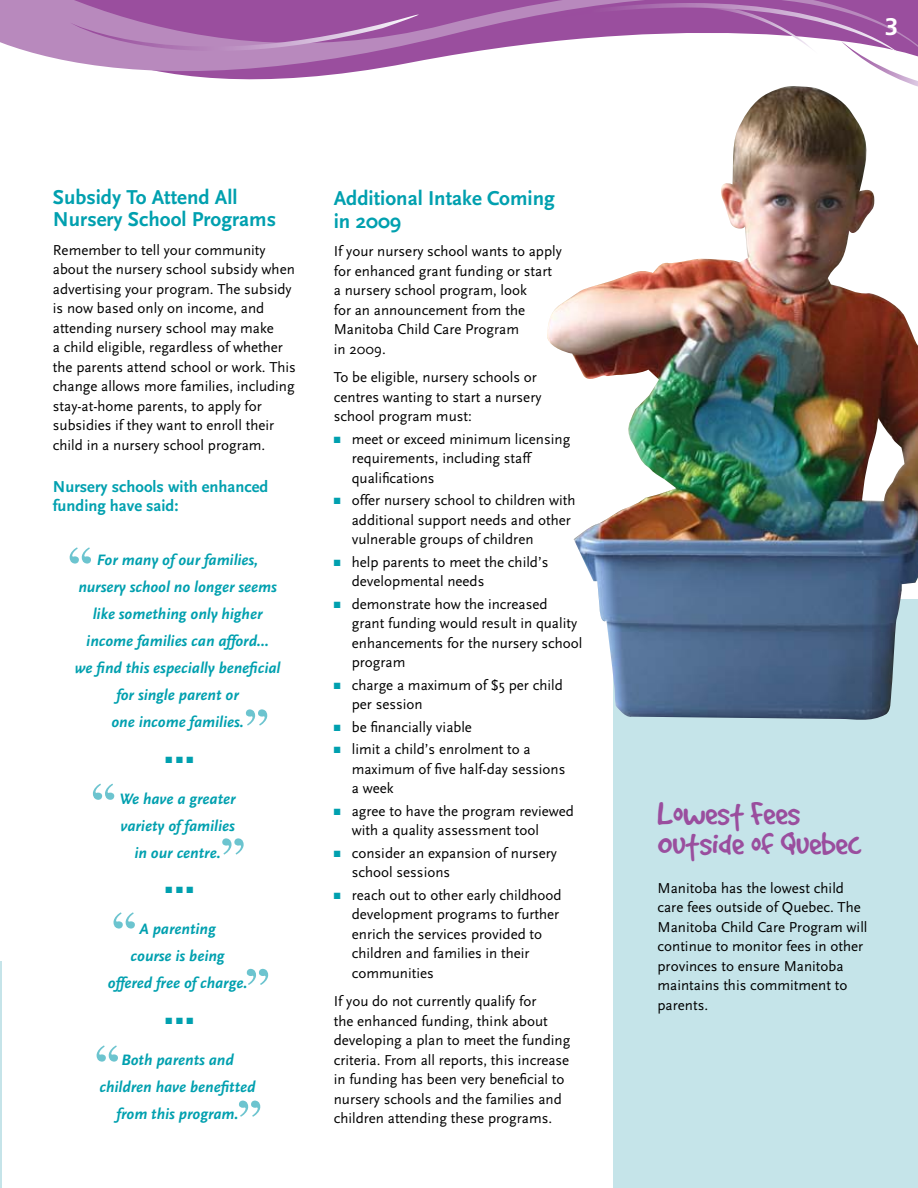
<style>
.page{position:relative;width:918px;height:1188px;background:#fff}
.page>*{position:absolute;margin:0;border:0;box-sizing:border-box;transform-origin:0 0}
.t1{font:36px/30px "Good Dog Plain";color:#9a4e9e}
.t2{font:700 24px "Frutiger";color:#fff}
.t3{font:700 21px/22.5px "Scala Sans";color:#00a0af}
.t4{font:700 16.5px/19.5px "Scala Sans";color:#00a0af}
.t5{font:italic 700 15.75px/27px "Scala Sans";color:#00a0af;text-align:center}
.t6{font:15px/19.5px "Scala Sans";color:#000}
.t7{font:9px "Zapf Dingbats";color:#00a0af}
.s1{color:#00a0af}
</style>
<div class="page">
<svg style="left:422px;top:0;width:115px;height:61px;fill:#9a4e9e"></svg>
<svg style="left:537px;top:0;width:381px;height:86px"></svg>
<svg style="left:0;top:0;width:422px;height:80px;background:#b581b9"></svg>
<hr style="left:0;top:961px;width:2px;height:227px;background:#c5e4e9">
<svg style="left:70px;top:547px;width:21px;height:17px"></svg>
<svg style="left:93px;top:784px;width:21px;height:16px"></svg>
<svg style="left:114px;top:912px;width:21px;height:17px"></svg>
<svg style="left:97px;top:1045px;width:21px;height:17px"></svg>
<svg style="left:239px;top:1101px;width:21px;height:16px"></svg>
<svg style="left:247px;top:969px;width:21px;height:16px"></svg>
<svg style="left:222px;top:838px;width:22px;height:17px"></svg>
<svg style="left:246px;top:709px;width:21px;height:17px"></svg>
<div style="left:614px;top:599px;width:304px;height:589px;background:#c5e4e9"></div>
<img style="left:547px;top:86px;width:371px;height:637px">
<h3 class="t3" style="left:53px;top:186px;width:225px">Subsidy To Attend All<br>Nursery School Programs</h3>
<p class="t6" style="left:53px;top:240px;width:245px">Remember to tell your community about the nursery school subsidy when advertising your program. The subsidy is now based only on income, and attending nursery school may make<br>a child eligible, regardless of whether the parents attend school or work. This change allows more families, including stay-at-home parents, to apply for subsidies if they want to enroll their child in a nursery school program.</p>
<p class="t4" style="left:53px;top:477px;width:217px">Nursery schools with enhanced funding have said:</p>
<p class="t5" style="left:75px;top:547px;width:207px">For many of our families, nursery school no longer seems like something only higher income families can afford…<br>we find this especially beneficial for single parent or<br>one income families.</p>
<p class="t7" style="left:165px;top:755px;width:30px">■■■</p>
<p class="t5" style="left:119px;top:786px;width:118px">We have a greater variety of families in our centre.</p>
<p class="t7" style="left:165px;top:886px;width:30px">■■■</p>
<p class="t5" style="left:108px;top:916px;width:141px">A parenting<br>course is being offered free of charge.</p>
<p class="t7" style="left:165px;top:1016px;width:30px">■■■</p>
<p class="t5" style="left:100px;top:1047px;width:157px">Both parents and children have benefitted from this program.</p>
<h3 class="t3" style="left:334px;top:188px;width:223px">Additional Intake Coming in 2009</h3>
<p class="t6" style="left:334px;top:242px;width:230px">If your nursery school wants to apply for enhanced grant funding or start a nursery school program, look<br>for an announcement from the<br>Manitoba Child Care Program<br>in 2009.</p>
<p class="t6" style="left:334px;top:368px;width:209px">To be eligible, nursery schools or centres wanting to start a nursery school program must:</p>
<p class="t6" style="left:352px;top:429px;width:220px;text-indent:-18px"><span class="s1">■</span> meet or exceed minimum licensing requirements, including staff qualifications</p>
<p class="t6" style="left:352px;top:491px;width:225px;text-indent:-18px"><span class="s1">■</span> offer nursery school to children with additional support needs and other vulnerable groups of children</p>
<p class="t6" style="left:352px;top:552px;width:198px;text-indent:-18px"><span class="s1">■</span> help parents to meet the child’s developmental needs</p>
<p class="t6" style="left:352px;top:594px;width:232px;text-indent:-18px"><span class="s1">■</span> demonstrate how the increased grant funding would result in quality enhancements for the nursery school program</p>
<p class="t6" style="left:352px;top:675px;width:213px;text-indent:-18px"><span class="s1">■</span> charge a maximum of $5 per child per session</p>
<p class="t6" style="left:334px;top:717px;width:140px"><span class="s1">■</span> be financially viable</p>
<p class="t6" style="left:352px;top:740px;width:215px;text-indent:-18px"><span class="s1">■</span> limit a child’s enrolment to a maximum of five half-day sessions a week</p>
<p class="t6" style="left:352px;top:801px;width:224px;text-indent:-18px"><span class="s1">■</span> agree to have the program reviewed with a quality assessment tool</p>
<p class="t6" style="left:352px;top:843px;width:207px;text-indent:-18px"><span class="s1">■</span> consider an expansion of nursery school sessions</p>
<p class="t6" style="left:352px;top:885px;width:211px;text-indent:-18px"><span class="s1">■</span> reach out to other early childhood development programs to further enrich the services provided to children and families in their communities</p>
<p class="t6" style="left:334px;top:992px;width:238px">If you do not currently qualify for<br>the enhanced funding, think about developing a plan to meet the funding criteria. From all reports, this increase in funding has been very beneficial to nursery schools and the families and children attending these programs.</p>
<h2 class="t2" style="left:885px;top:12px;width:15px">3</h2>
<h1 class="t1" style="left:658px;top:802px;width:205px">Lowest Fees<br>Outside of Quebec</h1>
<p class="t6" style="left:658px;top:878px;width:211px">Manitoba has the lowest child care fees outside of Quebec. The<br>Manitoba Child Care Program will continue to monitor fees in other provinces to ensure Manitoba maintains this commitment to parents.</p>
</div>
